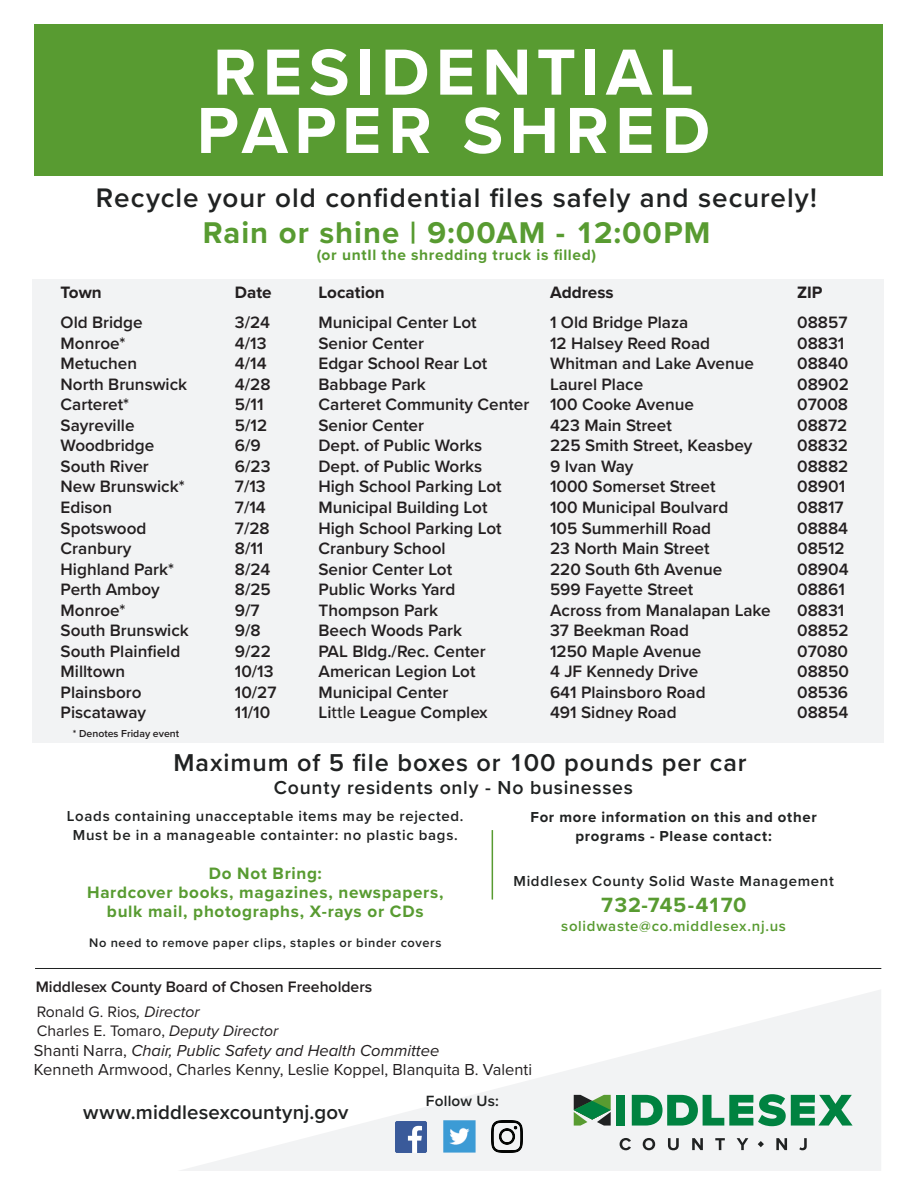
<style>
.page{position:relative;width:918px;height:1188px;background:#fff}
.page>*{position:absolute;margin:0;border:0;box-sizing:border-box;transform-origin:0 0}
.t1{font:700 67.5px/58.3px "Proxima Nova";letter-spacing:.095em;color:#fff}
.t2{font:700 31.05px "Proxima Nova";letter-spacing:.035em;color:#589b31}
.t3{font:600 27.75px "Proxima Nova";letter-spacing:.035em;color:#202222}
.t4{font:600 25.2px "Proxima Nova";letter-spacing:.035em;color:#202222}
.t5{font:700 21.45px "Proxima Nova";color:#589b31}
.t6{font:600 20.4px "Proxima Nova";letter-spacing:.005em;color:#202222}
.t7{font:600 19.5px "Proxima Nova";letter-spacing:.04em;color:#202222}
.t8{font:600 17.1px/20.5px "Proxima Nova";color:#231f20}
.t9{font:700 17.1px/19.2px "Proxima Nova";letter-spacing:.04em;color:#589b31;text-align:center}
.t10{font:700 17.1px "Proxima Nova";color:#231f20}
.t11{font:16.5px/19.4px "Proxima Nova";color:#231f20}
.t12{font:600 15.75px/24.5px "Proxima Nova";color:#231f20}
.t13{font:15.75px "Proxima Nova";color:#231f20}
.t14{font:700 15.6px "Proxima Nova";letter-spacing:.045em;color:#589b31}
.t15{font:600 15.45px "Proxima Nova";letter-spacing:.015em;color:#202222}
.t16{font:600 15px/19.2px "Proxima Nova";letter-spacing:.045em;color:#202222;text-align:center}
.t17{font:700 15px/19.2px "Proxima Nova";letter-spacing:.045em;color:#202222;text-align:center}
.t18{font:600 15px "Proxima Nova";letter-spacing:.045em;color:#589b31}
.t19{font:600 12.9px "Proxima Nova";letter-spacing:.05em;color:#202222}
.t20{font:600 10.5px "Proxima Nova";color:#231f20}
.s1{font-family:"Myriad Pro";font-weight:400}
.s2{font-weight:400}
.s3{font-weight:400;font-style:italic}
.s4{font-style:italic}
</style>
<div class="page">
<div style="left:34px;top:24px;width:850px;height:152px;background:#589b31"></div>
<div style="left:32px;top:279px;width:852px;height:463px;background:#f2f3f4"></div>
<hr style="left:492px;top:830px;width:1px;height:69px;background:#589b31">
<hr style="left:35px;top:968px;width:846px;height:1px;background:#202222">
<svg style="left:180px;top:990px;width:701px;height:181px"></svg>
<svg style="left:620px;top:1138px;width:11px;height:12px"></svg>
<svg style="left:643px;top:1138px;width:12px;height:12px"></svg>
<svg style="left:668px;top:1138px;width:11px;height:12px"></svg>
<svg style="left:692px;top:1138px;width:11px;height:12px"></svg>
<svg style="left:715px;top:1138px;width:10px;height:12px"></svg>
<svg style="left:737px;top:1138px;width:11px;height:12px"></svg>
<svg style="left:776px;top:1138px;width:11px;height:12px"></svg>
<svg style="left:799px;top:1138px;width:8px;height:12px"></svg>
<svg style="left:758px;top:1141px;width:6px;height:6px"></svg>
<svg style="left:632px;top:1094px;width:221px;height:32px"></svg>
<div style="left:617px;top:1095px;width:8px;height:31px;background:#008240"></div>
<svg style="left:574px;top:1095px;width:37px;height:31px"></svg>
<img style="left:395px;top:1121px;width:31px;height:31px">
<img style="left:443px;top:1120px;width:33px;height:33px">
<img style="left:491px;top:1121px;width:32px;height:31px">
<h1 class="t1" style="left:197px;top:41px;width:515px">RESIDENTIAL<br>PAPER SHRED</h1>
<h3 class="t3" style="left:96px;top:177px;width:723px">Recycle your old confidential files safely and securely!</h3>
<h2 class="t2" style="left:203px;top:210px;width:509px">Rain or shine | 9:00AM - 12:00PM</h2>
<p class="t14" style="left:317px;top:243px;width:281px">(or untIl the shredding truck is filled)</p>
<p class="t10" style="left:235px;top:280px;width:38px">Date</p>
<p class="t8" style="left:235px;top:312px;width:43px">3/24<br>4/13<br>4/14<br>4/28<br>5/11<br>5/12<br>6/9<br>6/23<br>7/13<br>7/14<br>7/28<br>8/11<br>8/24<br>8/25<br>9/7<br>9/8<br>9/22<br>10/13<br>10/27<br>11/10</p>
<p class="t10" style="left:319px;top:280px;width:68px">Location</p>
<p class="t8" style="left:319px;top:312px;width:212px">Municipal Center Lot<br>Senior Center<br>Edgar School Rear Lot<br>Babbage Park<br>Carteret Community Center<br>Senior Center<br>Dept. of Public Works<br>Dept. of Public Works<br>High School Parking Lot<br>Municipal Building Lot<br>High School Parking Lot<br>Cranbury School<br>Senior Center Lot<br>Public Works Yard<br>Thompson Park<br>Beech Woods Park<br>PAL Bldg./Rec. Center<br>American Legion Lot<br>Municipal Center<br>Li<span class="s1">ttle</span> League Complex</p>
<p class="t10" style="left:797px;top:280px;width:27px">ZIP</p>
<p class="t8" style="left:797px;top:312px;width:53px">08857<br>08831<br>08840<br>08902<br>07008<br>08872<br>08832<br>08882<br>08901<br>08817<br>08884<br>08512<br>08904<br>08861<br>08831<br>08852<br>07080<br>08850<br>08536<br>08854</p>
<p class="t10" style="left:61px;top:280px;width:43px">Town</p>
<p class="t8" style="left:61px;top:312px;width:130px">Old Bridge<br>Monroe*<br>Metuchen<br>North Brunswick<br>Carteret*<br>Sayreville<br>Woodbridge<br>South River<br>New Brunswick*<br>Edison<br>Spotswood<br>Cranbury<br>Highland Park*<br>Perth Amboy<br>Monroe*<br>South Brunswick<br>South Plainfield<br>Milltown<br>Plainsboro<br>Piscataway</p>
<p class="t10" style="left:550px;top:280px;width:65px">Address</p>
<p class="t8" style="left:550px;top:312px;width:222px">1 Old Bridge Plaza<br>12 Halsey Reed Road<br>Whitman and Lake Avenue<br>Laurel Place<br>100 Cooke Avenue<br>423 Main Street<br>225 Smith Street, Keasbey<br>9 Ivan Way<br>1000 Somerset Street<br>100 Municipal Boulvard<br>105 Summerhill Road<br>23 North Main Street<br>220 South 6th Avenue<br>599 Faye<span class="s1">tt</span>e Street<br>Across from Manalapan Lake<br>37 Beekman Road<br>1250 Maple Avenue<br>4 JF Kennedy Drive<br>641 Plainsboro Road<br>491 Sidney Road</p>
<p class="t20" style="left:73px;top:725px;width:108px">* Denotes Friday event</p>
<h3 class="t4" style="left:173px;top:744px;width:575px">Maximum of 5 file boxes or 100 pounds per car</h3>
<p class="t16" style="left:67px;top:806px;width:398px">Loads containing unacceptable items may be rejected.<br>Must be in a manageable containter: no plastic bags.</p>
<p class="t9" style="left:87px;top:863px;width:358px">Do Not Bring:<br>Hardcover books, magazines, newspapers, bulk mail, photographs, X-rays or CDs</p>
<p class="t19" style="left:89px;top:933px;width:354px">No need to remove paper clips, staples or binder covers</p>
<p class="t7" style="left:274px;top:773px;width:361px">County residents only - No businesses</p>
<p class="t17" style="left:531px;top:807px;width:288px">For more information on this and other programs - Please contact:</p>
<p class="t16" style="left:513px;top:871px;width:322px">Middlesex County Solid Waste Management</p>
<p class="t5" style="left:601px;top:889px;width:147px">732-745-4170</p>
<p class="t18" style="left:561px;top:915px;width:226px">solidwaste@co.middlesex.nj.us</p>
<p class="t12" style="left:36px;top:974px;width:338px">Middlesex County Board of Chosen Freeholders<br><span class="s2">Ronald G. Rios</span><span class="s3">, Director</span></p>
<p class="t13" style="left:37px;top:1019px;width:243px">Charles E. Tomaro, <span class="s4">Deputy Director</span></p>
<p class="t11" style="left:34px;top:1040px;width:500px">Shanti Narra, <span class="s4">Chair, Public Safety and Health Committee<br></span>Kenneth Armwood, Charles Kenny, Leslie Koppel, Blanquita B. Valenti</p>
<p class="t6" style="left:83px;top:1097px;width:267px">www.middlesexcountynj.gov</p>
<p class="t15" style="left:426px;top:1089px;width:75px">Follow Us:</p>
</div>
